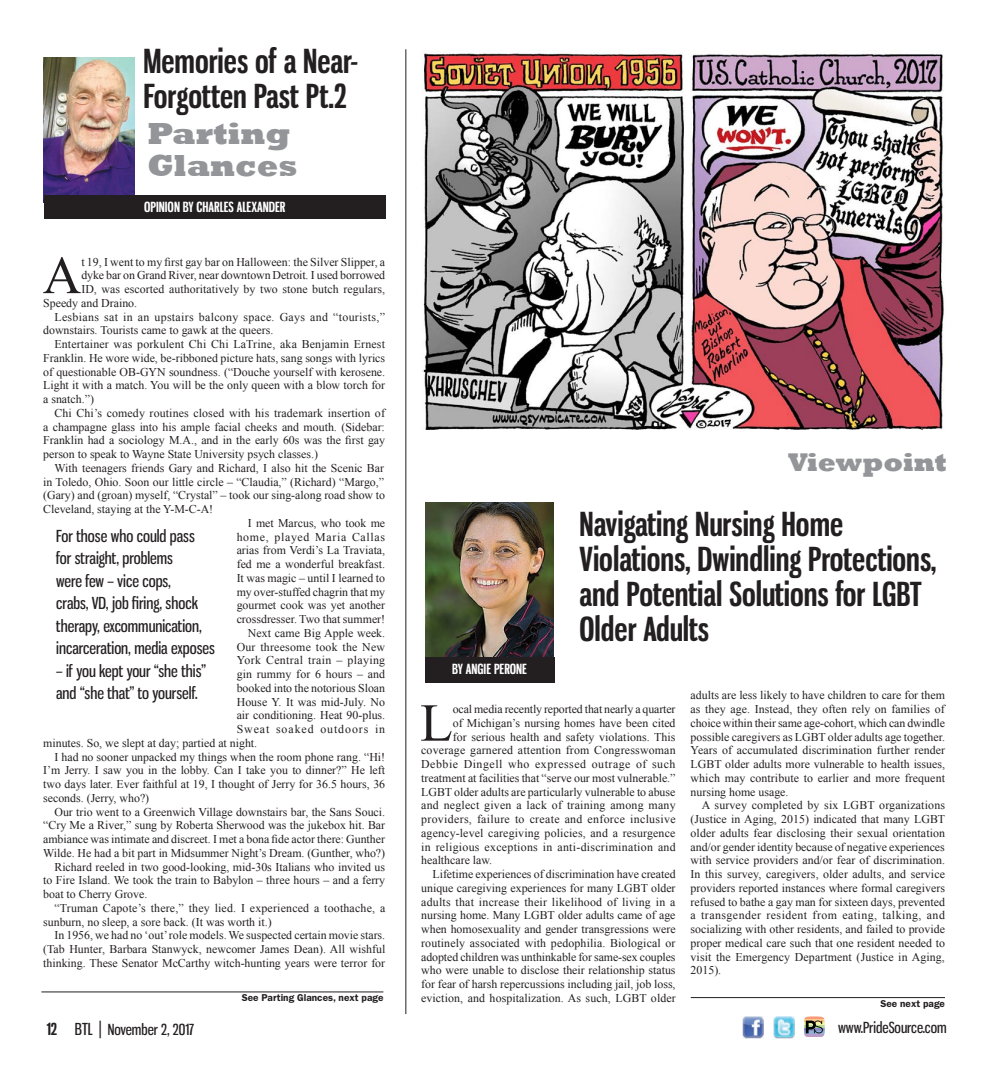
<style>
.page{position:relative;width:990px;height:1080px;background:#fff}
.page>*{position:absolute;margin:0;border:0;box-sizing:border-box;transform-origin:0 0}
.Body_Copy_-_DropCap{font:53.38px "Times New Roman";color:#231f20}
.Headline_2_-_Small{font:700 32.5px/35px "Gnuolane Rg";color:#231f20}
.Column_Name{font:800 31.25px/31.2px "Rockwell";color:#939598}
.Column_Name-2{font:800 26.25px "Rockwell";color:#939598}
.Pull_Quote_W_O_Quote{font:16.25px/22.5px "Gnuolane Rg";color:#231f20}
.t1{font:15px "Gnuolane Rg";color:#231f20}
.ByLine_New{font:700 13.75px "Gnuolane Rg";color:#fff}
.Body_Copy{font:11.88px/13.8px "Times New Roman";color:#231f20;text-align:justify}
.Body_Copy_-_DropCap-2{font:11.88px "Times New Roman";letter-spacing:.005em;color:#231f20}
.Body_Copy-2{font:11.88px/13.8px "Times New Roman";letter-spacing:.03em;color:#231f20}
.Body_Copy_-_DropCap-3{font:11.88px "Times New Roman";letter-spacing:.025em;color:#231f20}
.Body_Copy_-_DropCap-4{font:11.88px "Times New Roman";letter-spacing:.045em;color:#231f20}
.Body_Copy-3{font:11.88px "Times New Roman";letter-spacing:.02em;color:#231f20}
.Body_Copy-4{font:11.88px "Times New Roman";letter-spacing:.08em;color:#231f20}
.Continued_on{font:600 10px "Franklin Gothic";color:#231f20}
.Continued_on-2{font:600 10px "ITC Franklin Gothic Std";color:#231f20}
.s1{font-weight:700;font-size:16.25px}
.s2{font-size:16.25px}
.s3{font-size:17.5px}
</style>
<div class="page">
<img style="left:773px;top:1016px;width:22px;height:22px">
<img style="left:742px;top:1016px;width:22px;height:22px">
<hr style="left:804px;top:1016px;width:21px;height:3px;background:#f69a7a">
<hr style="left:804px;top:1019px;width:21px;height:3px;background:#fdc88a">
<hr style="left:804px;top:1022px;width:21px;height:3px;background:#f6f3a2">
<hr style="left:804px;top:1025px;width:21px;height:3px;background:#b7d99b">
<hr style="left:804px;top:1028px;width:21px;height:3px;background:#868fc4">
<hr style="left:804px;top:1031px;width:21px;height:3px;background:#8fafd8">
<hr style="left:804px;top:1034px;width:21px;height:3px;background:#bb9cc9">
<svg style="left:806px;top:1021px;width:17px;height:12px"></svg>
<img style="left:43px;top:58px;width:92px;height:144px">
<div style="left:44px;top:195px;width:342px;height:24px;background:#231f20"></div>
<hr style="left:405px;top:49px;width:1px;height:965px;background:#231f20">
<hr style="left:691px;top:997px;width:254px;height:1px;background:#231f20">
<div style="left:425px;top:658px;width:129px;height:25px;background:#231f20"></div>
<img style="left:425px;top:502px;width:129px;height:155px">
<img style="left:421px;top:50px;width:523px;height:380px">
<hr style="left:41px;top:992px;width:342px;height:1px;background:#231f20">
<p class="Headline_2_-_Small" style="left:144px;top:43px;width:216px">Memories of a Near-<br>Forgotten Past Pt.2</p>
<p class="Column_Name" style="left:148px;top:119px;width:152px">Parting<br>Glances</p>
<p class="ByLine_New" style="left:144px;top:199px;width:143px">OPINION BY CHARLES ALEXANDER</p>
<p class="Body_Copy_-_DropCap" style="left:43px;top:239px;width:40px">A</p>
<p class="Body_Copy_-_DropCap-2" style="left:81px;top:254px;width:305px">t 19, I went to my first gay bar on Halloween: the Silver Slipper, a</p>
<p class="Body_Copy_-_DropCap-2" style="left:81px;top:267px;width:305px">dyke bar on Grand River, near downtown Detroit. I used borrowed</p>
<p class="Body_Copy_-_DropCap-2" style="left:81px;top:281px;width:305px">ID, was escorted authoritatively by two stone butch regulars,</p>
<p class="Body_Copy_-_DropCap-2" style="left:43px;top:295px;width:95px">Speedy and Draino.</p>
<p class="Body_Copy-2" style="left:43px;top:310px;width:343px;text-indent:11px">Lesbians sat in an upstairs balcony space. Gays and “tourists,” downstairs. Tourists came to gawk at the queers.</p>
<p class="Body_Copy" style="left:43px;top:337px;width:344px;text-indent:11px">Entertainer was porkulent Chi Chi LaTrine, aka Benjamin Ernest Franklin. He wore wide, be-ribboned picture hats, sang songs with lyrics of questionable OB-GYN soundness. (“Douche yourself with kerosene.<br>Light it with a match. You will be the only queen with a blow torch for a snatch.”)</p>
<p class="Body_Copy" style="left:43px;top:406px;width:343px;text-indent:11px">Chi Chi’s comedy routines closed with his trademark insertion of a champagne glass into his ample facial cheeks and mouth. (Sidebar:<br>Franklin had a sociology M.A., and in the early 60s was the first gay person to speak to Wayne State University psych classes.)</p>
<p class="Body_Copy" style="left:43px;top:461px;width:343px;text-indent:11px">With teenagers friends Gary and Richard, I also hit the Scenic Bar in Toledo, Ohio. Soon our little circle – “Claudia,” (Richard) “Margo,” (Gary) and (groan) myself, “Crystal” – took our sing-along road show to Cleveland, staying at the Y-M-C-A!</p>
<p class="Body_Copy" style="left:237px;top:516px;width:150px;text-indent:11px">I met Marcus, who took me home, played Maria Callas arias from Verdi’s La Traviata, fed me a wonderful breakfast.<br>It was magic – until I learned to my over-stuffed chagrin that my gourmet cook was yet another crossdresser. Two that summer!</p>
<p class="Body_Copy" style="left:248px;top:626px;width:139px">Next came Big Apple week.</p>
<p class="Body_Copy-3" style="left:237px;top:639px;width:150px">Our threesome took the New</p>
<p class="Body_Copy-2" style="left:237px;top:653px;width:150px">York Central train – playing</p>
<p class="Body_Copy" style="left:237px;top:667px;width:150px">gin rummy for 6 hours – and</p>
<p class="Body_Copy" style="left:237px;top:681px;width:150px">booked into the notorious Sloan</p>
<p class="Body_Copy" style="left:237px;top:695px;width:150px">House Y. It was mid-July. No</p>
<p class="Body_Copy" style="left:237px;top:708px;width:150px">air conditioning. Heat 90-plus.</p>
<p class="Body_Copy-4" style="left:237px;top:721px;width:150px">Sweat soaked outdoors in</p>
<p class="Body_Copy" style="left:43px;top:736px;width:216px">minutes. So, we slept at day; partied at night.</p>
<p class="Body_Copy" style="left:43px;top:750px;width:344px;text-indent:11px">I had no sooner unpacked my things when the room phone rang. “Hi!<br>I’m Jerry. I saw you in the lobby. Can I take you to dinner?” He left two days later. Ever faithful at 19, I thought of Jerry for 36.5 hours, 36 seconds. (Jerry, who?)</p>
<p class="Body_Copy" style="left:43px;top:805px;width:344px;text-indent:11px">Our trio went to a Greenwich Village downstairs bar, the Sans Souci. “Cry Me a River,” sung by Roberta Sherwood was the jukebox hit. Bar ambiance was intimate and discreet. I met a bona fide actor there: Gunther Wilde. He had a bit part in Midsummer Night’s Dream. (Gunther, who?)</p>
<p class="Body_Copy" style="left:43px;top:860px;width:344px;text-indent:11px">Richard reeled in two good-looking, mid-30s Italians who invited us to Fire Island. We took the train to Babylon – three hours – and a ferry boat to Cherry Grove.</p>
<p class="Body_Copy" style="left:43px;top:901px;width:344px;text-indent:11px">“Truman Capote’s there,” they lied. I experienced a toothache, a sunburn, no sleep, a sore back. (It was worth it.)</p>
<p class="Body_Copy" style="left:43px;top:928px;width:344px;text-indent:11px">In 1956, we had no ‘out’ role models. We suspected certain movie stars. (Tab Hunter, Barbara Stanwyck, newcomer James Dean). All wishful thinking. These Senator McCarthy witch-hunting years were terror for</p>
<p class="Pull_Quote_W_O_Quote" style="left:56px;top:524px;width:160px">For those who could pass<br>for straight, problems<br>were few – vice cops,<br>crabs, VD, job firing, shock therapy, excommunication, incarceration, media exposes</p>
<p class="Pull_Quote_W_O_Quote" style="left:56px;top:659px;width:151px">– if you kept your “she this” and “she that” to yourself.</p>
<p class="Continued_on" style="left:242px;top:992px;width:143px">See Parting Glances, next page</p>
<p class="Column_Name-2" style="left:788px;top:447px;width:160px">Viewpoint</p>
<p class="ByLine_New" style="left:452px;top:661px;width:76px">BY ANGIE PERONE</p>
<p class="Headline_2_-_Small" style="left:580px;top:506px;width:358px">Navigating Nursing Home<br>Violations, Dwindling Protections, and Potential Solutions for LGBT<br>Older Adults</p>
<p class="Body_Copy_-_DropCap" style="left:420px;top:687px;width:34px">L</p>
<p class="Body_Copy_-_DropCap-2" style="left:453px;top:701px;width:224px">ocal media recently reported that nearly a quarter</p>
<p class="Body_Copy_-_DropCap-2" style="left:453px;top:715px;width:224px">of Michigan’s nursing homes have been cited</p>
<p class="Body_Copy_-_DropCap-2" style="left:453px;top:729px;width:224px">for serious health and safety violations. This</p>
<p class="Body_Copy_-_DropCap-2" style="left:421px;top:742px;width:256px">coverage garnered attention from Congresswoman</p>
<p class="Body_Copy_-_DropCap-4" style="left:421px;top:756px;width:256px">Debbie Dingell who expressed outrage of such</p>
<p class="Body_Copy_-_DropCap-2" style="left:421px;top:770px;width:256px">treatment at facilities that “serve our most vulnerable.”</p>
<p class="Body_Copy_-_DropCap-2" style="left:421px;top:784px;width:256px">LGBT older adults are particularly vulnerable to abuse</p>
<p class="Body_Copy_-_DropCap-2" style="left:421px;top:797px;width:256px">and neglect given a lack of training among many</p>
<p class="Body_Copy_-_DropCap-3" style="left:421px;top:811px;width:256px">providers, failure to create and enforce inclusive</p>
<p class="Body_Copy_-_DropCap-2" style="left:421px;top:825px;width:256px">agency-level caregiving policies, and a resurgence</p>
<p class="Body_Copy_-_DropCap-3" style="left:421px;top:839px;width:256px">in religious exceptions in anti-discrimination and</p>
<p class="Body_Copy_-_DropCap-2" style="left:421px;top:852px;width:73px">healthcare law.</p>
<p class="Body_Copy" style="left:421px;top:867px;width:256px;text-indent:11px">Lifetime experiences of discrimination have created unique caregiving experiences for many LGBT older adults that increase their likelihood of living in a nursing home. Many LGBT older adults came of age when homosexuality and gender transgressions were routinely associated with pedophilia. Biological or adopted children was unthinkable for same-sex couples who were unable to disclose their relationship status for fear of harsh repercussions including jail, job loss, eviction, and hospitalization. As such, LGBT older</p>
<p class="Body_Copy" style="left:691px;top:688px;width:256px">adults are less likely to have children to care for them as they age. Instead, they often rely on families of choice within their same age-cohort, which can dwindle possible caregivers as LGBT older adults age together.<br>Years of accumulated discrimination further render LGBT older adults more vulnerable to health issues, which may contribute to earlier and more frequent nursing home usage.</p>
<p class="Body_Copy" style="left:691px;top:798px;width:256px;text-indent:11px">A survey completed by six LGBT organizations (Justice in Aging, 2015) indicated that many LGBT older adults fear disclosing their sexual orientation and/or gender identity because of negative experiences with service providers and/or fear of discrimination.<br>In this survey, caregivers, older adults, and service providers reported instances where formal caregivers refused to bathe a gay man for sixteen days, prevented a transgender resident from eating, talking, and socializing with other residents, and failed to provide proper medical care such that one resident needed to visit the Emergency Department (Justice in Aging, 2015).</p>
<p class="Continued_on-2" style="left:880px;top:998px;width:66px">See next page</p>
<p class="t1" style="left:47px;top:1021px;width:149px"><span class="s1">12</span> <span class="s2">BTL</span> <span class="s3">|</span> November 2, 2017</p>
<p class="t1" style="left:838px;top:1019px;width:110px">www.PrideSource.com</p>
</div>
